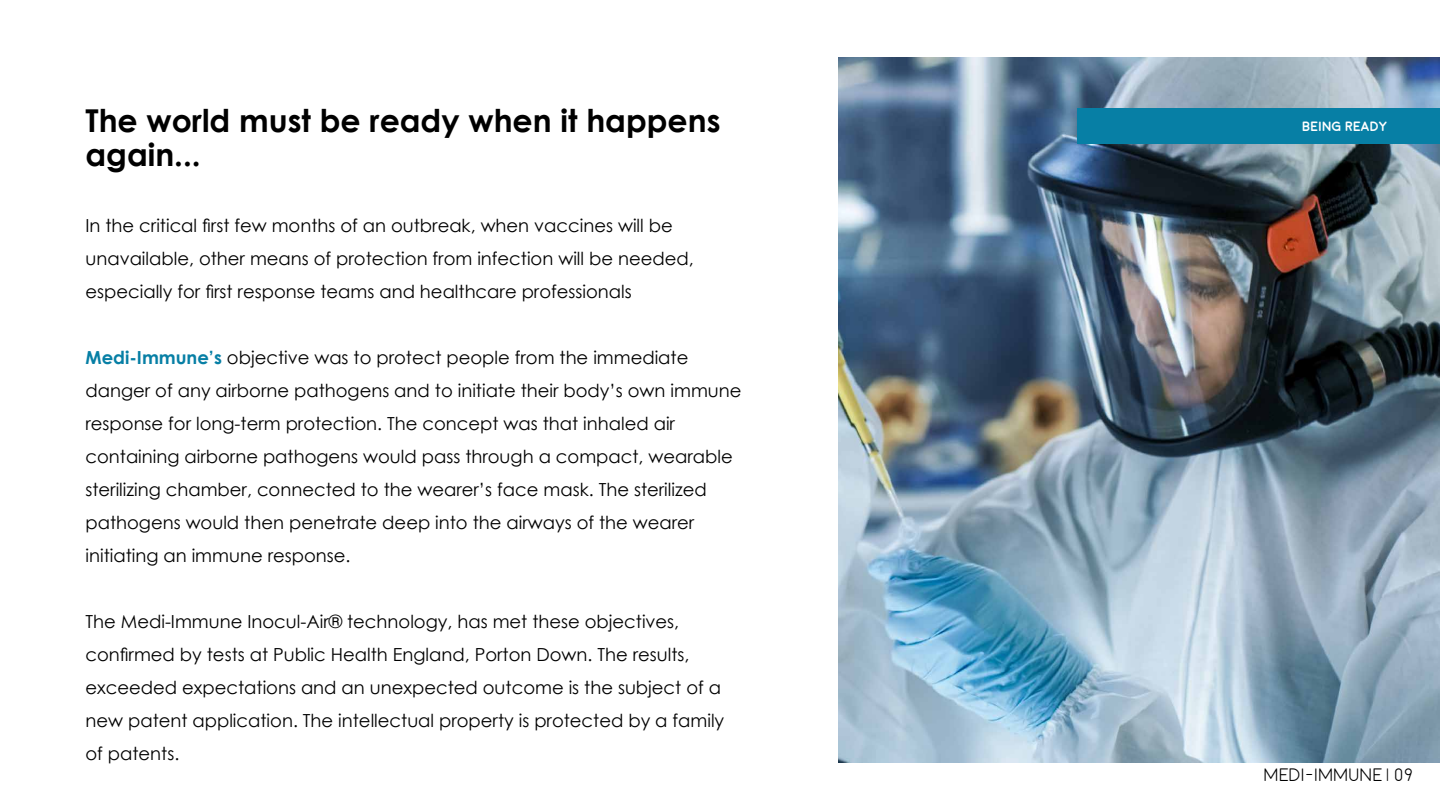
<style>
.page{position:relative;width:1440px;height:810px;background:#fff}
.page>*{position:absolute;margin:0;border:0;box-sizing:border-box;transform-origin:0 0}
.t1{font:700 31.5px "Century Gothic";color:#000}
.t2{font:18px/33px "Century Gothic";color:#000}
.t3{font:300 18px "Moon";color:#000}
.t4{font:700 13.5px "Moon";color:#fff}
.s1{font-weight:700;color:#077fa5}
</style>
<div class="page">
<img style="left:838px;top:58px;width:602px;height:704px">
<div style="left:1078px;top:108px;width:362px;height:36px;background:#077fa5"></div>
<h1 class="t1" style="left:86px;top:96px;width:637px">The world must be ready when it happens</h1>
<h1 class="t1" style="left:86px;top:131px;width:117px">again...</h1>
<p class="t2" style="left:86px;top:209px;width:610px">In the critical first few months of an outbreak, when vaccines will be unavailable, other means of protection from infection will be needed, especially for first response teams and healthcare professionals</p>
<p class="t2" style="left:86px;top:341px;width:658px"><span class="s1">Medi-Immune’s</span> objective was to protect people from the immediate danger of any airborne pathogens and to initiate their body’s own immune response for long-term protection. The concept was that inhaled air containing airborne pathogens would pass through a compact, wearable sterilizing chamber, connected to the wearer’s face mask. The sterilized pathogens would then penetrate deep into the airways of the wearer initiating an immune response.</p>
<p class="t2" style="left:85px;top:605px;width:640px">The Medi-Immune Inocul-Air® technology, has met these objectives, confirmed by tests at Public Health England, Porton Down. The results, exceeded expectations and an unexpected outcome is the subject of a new patent application. The intellectual property is protected by a family of patents.</p>
<p class="t4" style="left:1302px;top:120px;width:87px">BEING READY</p>
<p class="t3" style="left:1264px;top:766px;width:151px">MEDI-IMMUNE | 09</p>
</div>
